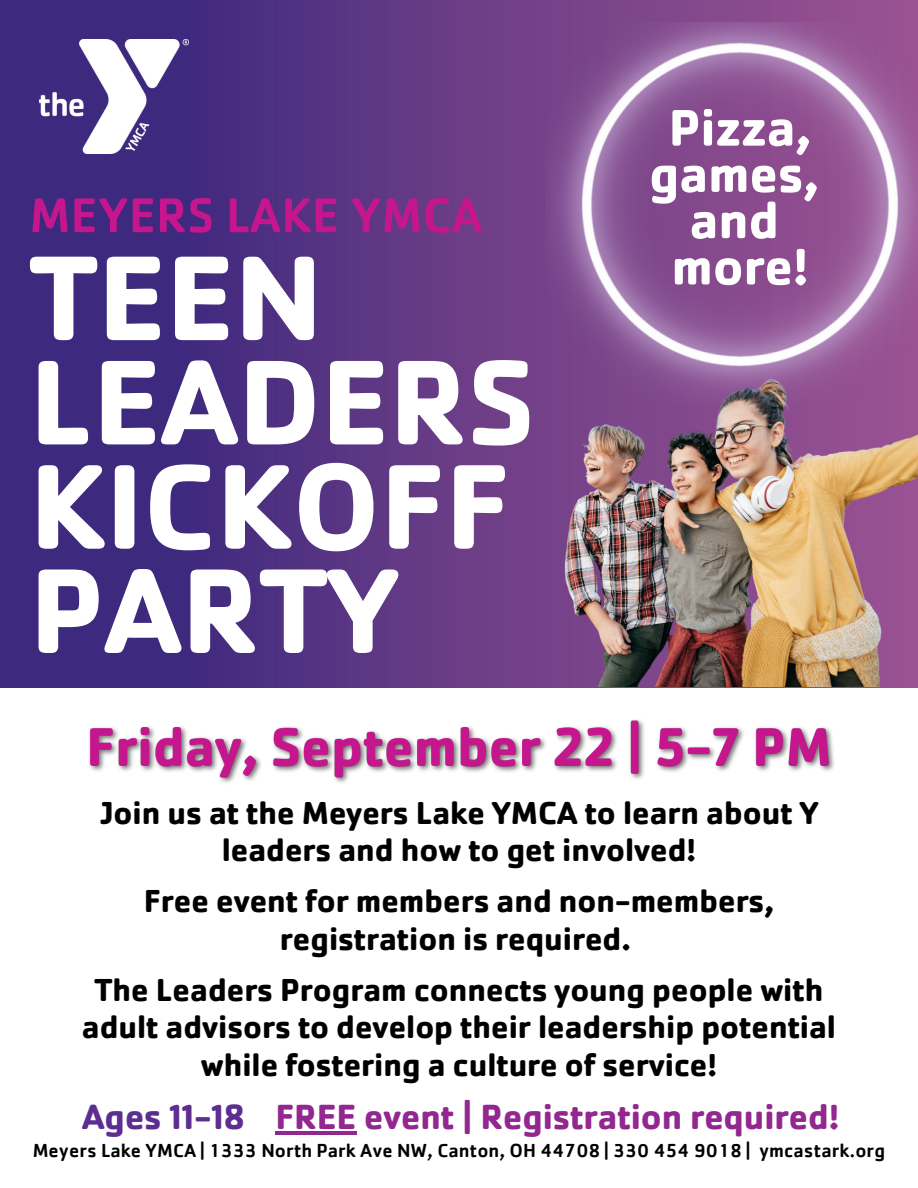
<style>
.page{position:relative;width:918px;height:1188px;background:#fff}
.page>*{position:absolute;margin:0;border:0;box-sizing:border-box;transform-origin:0 0}
.t1{font:700 124.95px "Cachet Pro";color:#fff}
.t2{font:700 53.4px/46.2px "Cachet Pro";color:#fff;text-align:center}
.t3{font:500 50.55px "Cachet";color:#c6168d}
.t4{font:700 36.3px "Cachet Pro";color:#92278f}
.t5{font:700 36.3px "Cachet Pro";color:#5c2e91}
.t6{font:700 33px/37.2px "Cachet Pro";color:#000;text-align:center}
.t7{font:500 19.5px "Cachet";color:#000}
</style>
<div class="page">
<img style="left:0;top:0;width:918px;height:688px">
<img style="left:40px;top:40px;width:148px;height:113px">
<img style="left:545px;top:23px;width:373px;height:311px">
<img style="left:404px;top:334px;width:514px;height:353px">
<hr style="left:275px;top:1131px;width:81px;height:4px;background:#92278f">
<img style="left:89px;top:720px;width:745px;height:63px">
<p class="t3" style="left:29px;top:182px;width:455px">MEYERS LAKE YMCA</p>
<p class="t1" style="left:29px;top:219px;width:295px">TEEN</p>
<p class="t1" style="left:29px;top:323px;width:507px">LEADERS</p>
<p class="t1" style="left:29px;top:428px;width:482px">KICKOFF</p>
<p class="t1" style="left:29px;top:532px;width:370px">PARTY</p>
<p class="t2" style="left:649px;top:105px;width:171px">Pizza, games,</p>
<p class="t2" style="left:690px;top:197px;width:91px">and</p>
<p class="t2" style="left:671px;top:243px;width:139px">more!</p>
<p class="t6" style="left:100px;top:794px;width:720px">Join us at the Meyers Lake YMCA to learn about Y leaders and how to get involved!</p>
<p class="t6" style="left:144px;top:883px;width:632px">Free event for members and non-members, registration is required.</p>
<p class="t6" style="left:82px;top:972px;width:756px">The Leaders Program connects young people with adult advisors to develop their leadership potential while fostering a culture of service!</p>
<p class="t5" style="left:82px;top:1094px;width:164px">Ages 11-18</p>
<p class="t4" style="left:275px;top:1094px;width:566px">FREE event | Registration required!</p>
<p class="t7" style="left:33px;top:1138px;width:854px">Meyers Lake YMCA | 1333 North Park Ave NW, Canton, OH 44708 | 330 454 9018 | ymcastark.org</p>
</div>
